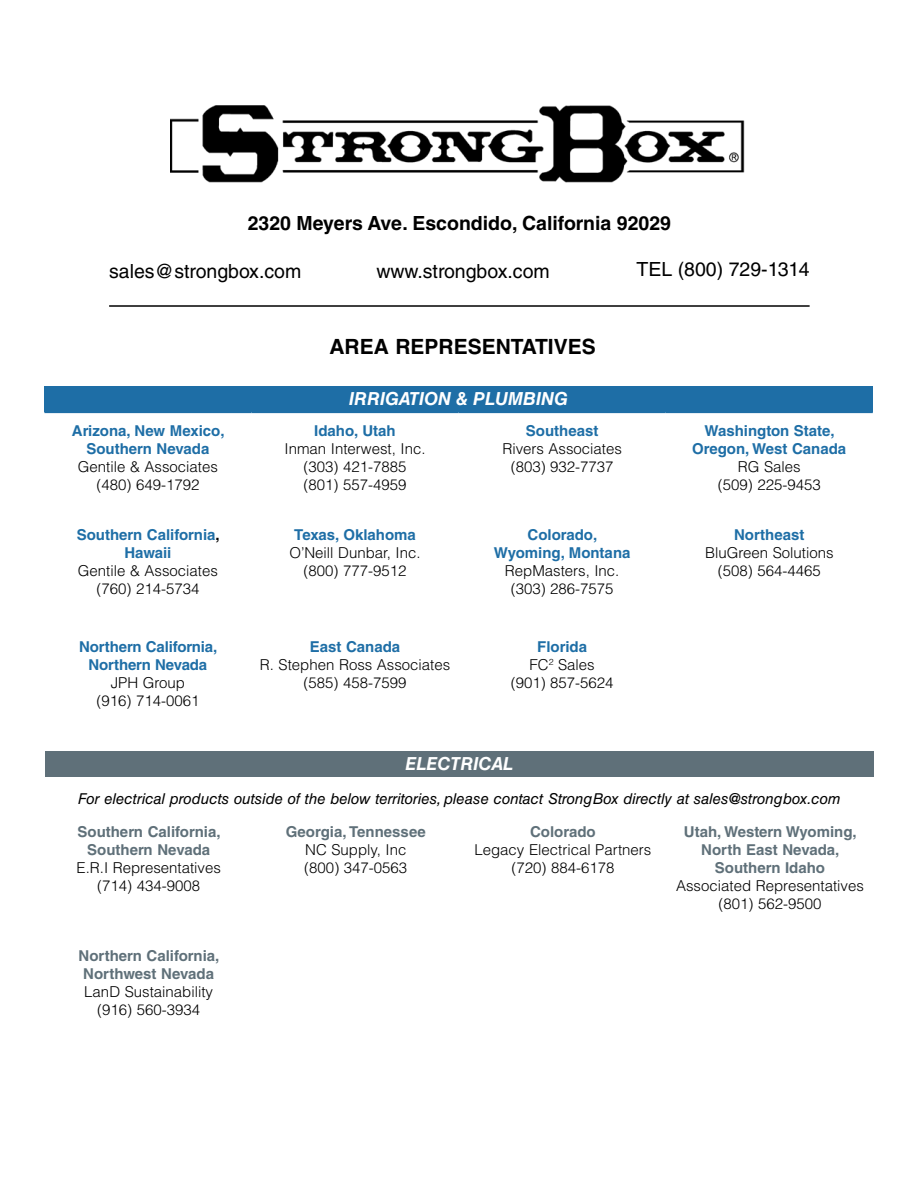
<style>
.page{position:relative;width:918px;height:1188px;background:#fff}
.page>*{position:absolute;margin:0;border:0;box-sizing:border-box;transform-origin:0 0}
.t1{font:700 21px "Helvetica LT Std";color:#000}
.t2{font:19.5px "Helvetica LT Std";color:#000}
.t3{font:700 19.5px "Helvetica LT Std";color:#000}
.t4{font:italic 700 18px "Helvetica LT Std";color:#fff}
.t5{font:300 15px/18px "Helvetica LT Std";color:#000;text-align:center}
.t6{font:700 15px/18px "Helvetica LT Std";color:#1e6ea6;text-align:center}
.t7{font:700 15px/18px "Helvetica LT Std";color:#5f7079;text-align:center}
.t8{font:italic 15px "Helvetica LT Std";color:#000}
.s1{color:#000}
.s2{font-weight:700;color:#1e6ea6}
</style>
<div class="page">
<img style="left:171px;top:105px;width:574px;height:78px">
<hr style="left:109px;top:305px;width:701px;height:2px;background:#000">
<div style="left:44px;top:386px;width:829px;height:26px;background:#1e6ea6"></div>
<hr style="left:44px;top:410px;width:208px;height:3px;background:#1e6ea6">
<hr style="left:252px;top:410px;width:207px;height:3px;background:#1e6ea6">
<hr style="left:459px;top:410px;width:207px;height:3px;background:#1e6ea6">
<hr style="left:666px;top:410px;width:207px;height:3px;background:#1e6ea6">
<div style="left:45px;top:751px;width:829px;height:25px;background:#5f7079"></div>
<h2 class="t3" style="left:248px;top:211px;width:425px">2320 Meyers Ave. Escondido, California 92029</h2>
<h2 class="t2" style="left:109px;top:260px;width:194px">sales@strongbox.com</h2>
<h2 class="t2" style="left:376px;top:260px;width:175px">www.strongbox.com</h2>
<h2 class="t2" style="left:637px;top:257px;width:174px">TEL (800) 729-1314</h2>
<p class="t6" style="left:72px;top:421px;width:154px">Arizona, New Mexico,<br>Southern Nevada</p>
<p class="t5" style="left:78px;top:457px;width:142px">Gentile &amp; Associates (480) 649-1792</p>
<p class="t6" style="left:77px;top:525px;width:145px">Southern California<span class="s1">,<br></span>Hawaii</p>
<p class="t5" style="left:78px;top:561px;width:142px">Gentile &amp; Associates (760) 214-5734</p>
<p class="t6" style="left:79px;top:637px;width:139px">Northern California,<br>Northern Nevada</p>
<p class="t5" style="left:96px;top:673px;width:104px">JPH Group (916) 714-0061</p>
<h1 class="t1" style="left:329px;top:334px;width:268px">AREA REPRESENTATIVES</h1>
<p class="t4" style="left:349px;top:388px;width:221px">IRRIGATION &amp; PLUMBING</p>
<p class="t6" style="left:314px;top:421px;width:83px">Idaho, Utah</p>
<p class="t5" style="left:285px;top:439px;width:142px">Inman Interwest, Inc. (303) 421-7885 (801) 557-4959</p>
<p class="t6" style="left:294px;top:525px;width:123px">Texas, Oklahoma</p>
<p class="t5" style="left:289px;top:543px;width:133px">O’Neill Dunbar, Inc. (800) 777-9512</p>
<p class="t6" style="left:310px;top:637px;width:92px">East Canada</p>
<p class="t5" style="left:260px;top:655px;width:192px">R. Stephen Ross Associates (585) 458-7599</p>
<p class="t6" style="left:526px;top:421px;width:74px">Southeast</p>
<p class="t5" style="left:502px;top:439px;width:121px">Rivers Associates (803) 932-7737</p>
<p class="t6" style="left:494px;top:525px;width:138px">Colorado,<br>Wyoming, Montana</p>
<p class="t5" style="left:505px;top:561px;width:116px">RepMasters, Inc. (303) 286-7575</p>
<p class="t5" style="left:511px;top:637px;width:104px"><span class="s2">Florida<br></span>FC<sup>2</sup> Sales (901) 857-5624</p>
<p class="t6" style="left:692px;top:421px;width:156px">Washington State,<br>Oregon, West Canada</p>
<p class="t5" style="left:718px;top:457px;width:104px">RG Sales<br>(509) 225-9453</p>
<p class="t6" style="left:734px;top:525px;width:72px">Northeast</p>
<p class="t5" style="left:705px;top:543px;width:130px">BluGreen Solutions (508) 564-4465</p>
<p class="t4" style="left:406px;top:753px;width:109px">ELECTRICAL</p>
<p class="t8" style="left:78px;top:790px;width:764px">For electrical products outside of the below territories, please contact StrongBox directly at sales@strongbox.com</p>
<p class="t7" style="left:78px;top:823px;width:145px">Southern California,<br>Southern Nevada</p>
<p class="t5" style="left:77px;top:859px;width:146px">E.R.I Representatives (714) 434-9008</p>
<p class="t7" style="left:286px;top:823px;width:141px">Georgia, Tennessee</p>
<p class="t5" style="left:304px;top:841px;width:104px;text-align:left">NC Supply, Inc (800) 347-0563</p>
<p class="t7" style="left:530px;top:823px;width:67px">Colorado</p>
<p class="t5" style="left:474px;top:841px;width:178px">Legacy Electrical Partners (720) 884-6178</p>
<p class="t7" style="left:684px;top:823px;width:174px">Utah, Western Wyoming,<br>North East Nevada,<br>Southern Idaho</p>
<p class="t5" style="left:676px;top:877px;width:189px">Associated Representatives (801) 562-9500</p>
<p class="t7" style="left:79px;top:946px;width:142px">Northern California,<br>Northwest Nevada</p>
<p class="t5" style="left:84px;top:982px;width:130px">LanD Sustainability (916) 560-3934</p>
</div>
